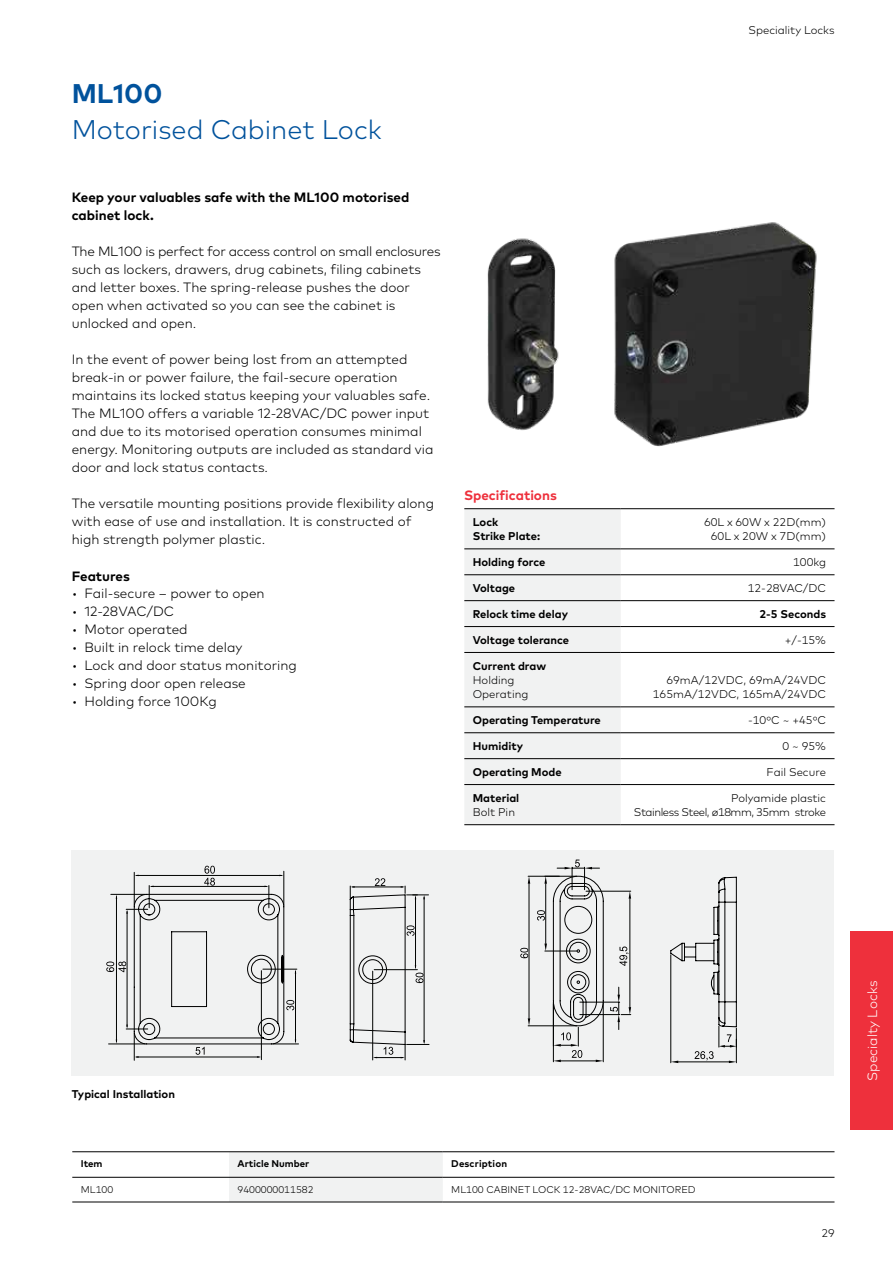
<style>
.page{position:relative;width:893px;height:1263px;background:#fff}
.page>*{position:absolute;margin:0;border:0;box-sizing:border-box;transform-origin:0 0}
.t1{font:300 27px "Mark Pro";color:#00529c}
.t2{font:700 27px "Mark Pro";color:#00529c}
.t3{font:300 13.5px/18px "Mark Pro";color:#000}
.t4{font:700 13.5px/18px "Mark Pro";color:#000}
.t5{font:300 13.5px "Mark Pro";color:#fff}
.t6{font:700 13.5px "Mark Pro";color:#ee303c}
.t7{font:300 11.25px/14.2px "Mark Pro";color:#000;text-align:right}
.t8{font:700 11.25px/14.2px "Mark Pro";color:#000}
.t9{font:300 11.25px/14.2px "Mark Pro";letter-spacing:-.04em;color:#000;text-align:right}
.t10{font:300 9.75px "Mark Pro";color:#000}
.t11{font:700 9.75px "Mark Pro";color:#000}
</style>
<div class="page">
<div style="left:850px;top:932px;width:43px;height:198px;background:#ee303c"></div>
<img style="left:487px;top:222px;width:330px;height:225px">
<div style="left:72px;top:850px;width:762px;height:225px;background:#f1f2f2"></div>
<div style="left:229px;top:1152px;width:214px;height:50px;background:#f1f2f2"></div>
<hr style="left:72px;top:1151px;width:157px;height:1px;background:#000">
<hr style="left:229px;top:1151px;width:214px;height:1px;background:#000">
<hr style="left:443px;top:1151px;width:391px;height:1px;background:#000">
<hr style="left:72px;top:1177px;width:157px;height:1px;background:#000">
<hr style="left:229px;top:1177px;width:214px;height:1px;background:#000">
<hr style="left:443px;top:1177px;width:391px;height:1px;background:#000">
<hr style="left:72px;top:1202px;width:157px;height:1px;background:#000">
<hr style="left:229px;top:1202px;width:214px;height:1px;background:#000">
<hr style="left:443px;top:1202px;width:391px;height:1px;background:#000">
<svg style="left:106px;top:866px;width:193px;height:194px"></svg>
<svg style="left:349px;top:878px;width:80px;height:182px"></svg>
<hr style="left:545px;top:951px;width:32px;height:1px;background:#000200">
<hr style="left:545px;top:884px;width:1px;height:59px;background:#000200">
<svg style="left:544px;top:877px;width:3px;height:7px"></svg>
<svg style="left:544px;top:943px;width:3px;height:8px"></svg>
<svg style="left:537px;top:910px;width:8px;height:11px"></svg>
<hr style="left:528px;top:876px;width:31px;height:1px;background:#000200">
<hr style="left:528px;top:1025px;width:49px;height:1px;background:#000200">
<hr style="left:529px;top:884px;width:1px;height:134px;background:#000200">
<svg style="left:528px;top:876px;width:2px;height:8px"></svg>
<svg style="left:528px;top:1018px;width:2px;height:8px"></svg>
<svg style="left:520px;top:948px;width:8px;height:10px"></svg>
<svg style="left:553px;top:859px;width:51px;height:203px"></svg>
<hr style="left:580px;top:1014px;width:40px;height:1px;background:#000200">
<hr style="left:580px;top:1002px;width:40px;height:1px;background:#000200">
<hr style="left:586px;top:891px;width:45px;height:1px;background:#000200">
<hr style="left:630px;top:899px;width:1px;height:108px;background:#000200">
<svg style="left:610px;top:987px;width:21px;height:42px"></svg>
<svg style="left:629px;top:891px;width:2px;height:8px"></svg>
<svg style="left:619px;top:946px;width:10px;height:20px"></svg>
<svg style="left:670px;top:876px;width:67px;height:187px"></svg>
<div style="left:464px;top:509px;width:157px;height:315px;background:#f1f2f2"></div>
<hr style="left:464px;top:508px;width:157px;height:1px;background:#000">
<hr style="left:621px;top:508px;width:213px;height:1px;background:#000">
<hr style="left:464px;top:549px;width:157px;height:1px;background:#000">
<hr style="left:621px;top:549px;width:213px;height:1px;background:#000">
<hr style="left:464px;top:574px;width:157px;height:1px;background:#000">
<hr style="left:621px;top:574px;width:213px;height:1px;background:#000">
<hr style="left:464px;top:600px;width:157px;height:1px;background:#000">
<hr style="left:621px;top:600px;width:213px;height:1px;background:#000">
<hr style="left:464px;top:626px;width:157px;height:1px;background:#000">
<hr style="left:621px;top:626px;width:213px;height:1px;background:#000">
<hr style="left:464px;top:652px;width:157px;height:1px;background:#000">
<hr style="left:621px;top:652px;width:213px;height:1px;background:#000">
<hr style="left:464px;top:707px;width:157px;height:1px;background:#000">
<hr style="left:621px;top:707px;width:213px;height:1px;background:#000">
<hr style="left:464px;top:732px;width:157px;height:1px;background:#000">
<hr style="left:621px;top:732px;width:213px;height:1px;background:#000">
<hr style="left:464px;top:758px;width:157px;height:1px;background:#000">
<hr style="left:621px;top:758px;width:213px;height:1px;background:#000">
<hr style="left:464px;top:784px;width:157px;height:1px;background:#000">
<hr style="left:621px;top:784px;width:213px;height:1px;background:#000">
<hr style="left:464px;top:824px;width:157px;height:1px;background:#000">
<hr style="left:621px;top:824px;width:213px;height:1px;background:#000">
<h1 class="t2" style="left:72px;top:83px;width:92px">ML100</h1>
<h1 class="t1" style="left:72px;top:119px;width:312px">Motorised Cabinet Lock</h1>
<p class="t4" style="left:72px;top:190px;width:339px">Keep your valuables safe with the ML100 motorised cabinet lock.</p>
<p class="t3" style="left:72px;top:244px;width:370px">The ML100 is perfect for access control on small enclosures such as lockers, drawers, drug cabinets, filing cabinets and letter boxes. The spring-release pushes the door open when activated so you can see the cabinet is unlocked and open.</p>
<p class="t3" style="left:72px;top:352px;width:363px">In the event of power being lost from an attempted break-in or power failure, the fail-secure operation maintains its locked status keeping your valuables safe.<br>The ML100 offers a variable 12-28VAC/DC power input and due to its motorised operation consumes minimal energy. Monitoring outputs are included as standard via door and lock status contacts.</p>
<p class="t3" style="left:72px;top:496px;width:364px">The versatile mounting positions provide flexibility along with ease of use and installation. It is constructed of high strength polymer plastic.</p>
<p class="t4" style="left:72px;top:568px;width:60px">Features</p>
<p class="t3" style="left:72px;top:586px;width:194px">• Fail-secure – power to open</p>
<p class="t3" style="left:72px;top:604px;width:104px">• 12-28VAC/DC</p>
<p class="t3" style="left:72px;top:622px;width:117px">• Motor operated</p>
<p class="t3" style="left:72px;top:640px;width:172px">• Built in relock time delay</p>
<p class="t3" style="left:72px;top:658px;width:227px">• Lock and door status monitoring</p>
<p class="t3" style="left:72px;top:676px;width:176px">• Spring door open release</p>
<p class="t3" style="left:72px;top:694px;width:147px">• Holding force 100Kg</p>
<p class="t6" style="left:464px;top:489px;width:94px">Specifications</p>
<p class="t7" style="left:749px;top:23px;width:87px">Speciality Locks</p>
<p class="t8" style="left:473px;top:516px;width:69px">Lock<br>Strike Plate:</p>
<p class="t7" style="left:704px;top:516px;width:123px">60L x 60W x 22D(mm)<br>60L x 20W x 7D(mm)</p>
<p class="t8" style="left:473px;top:556px;width:74px">Holding force</p>
<p class="t7" style="left:793px;top:556px;width:34px">100kg</p>
<p class="t8" style="left:473px;top:582px;width:44px">Voltage</p>
<p class="t7" style="left:748px;top:582px;width:80px">12-28VAC/DC</p>
<p class="t8" style="left:473px;top:608px;width:97px">Relock time delay</p>
<p class="t8" style="left:759px;top:608px;width:68px">2-5 Seconds</p>
<p class="t8" style="left:473px;top:634px;width:98px">Voltage tolerance</p>
<p class="t7" style="left:785px;top:634px;width:43px">+/-15%</p>
<p class="t8" style="left:473px;top:660px;width:75px">Current draw</p>
<p class="t7" style="left:473px;top:674px;width:57px;text-align:left">Holding<br>Operating</p>
<p class="t7" style="left:653px;top:674px;width:175px">69mA/12VDC, 69mA/24VDC<br>165mA/12VDC, 165mA/24VDC</p>
<p class="t8" style="left:473px;top:714px;width:130px">Operating Temperature</p>
<p class="t7" style="left:748px;top:714px;width:79px">-10ºC ~ +45ºC</p>
<p class="t8" style="left:473px;top:740px;width:52px">Humidity</p>
<p class="t7" style="left:782px;top:740px;width:45px">0 ~ 95%</p>
<p class="t8" style="left:473px;top:766px;width:90px">Operating Mode</p>
<p class="t7" style="left:767px;top:766px;width:61px">Fail Secure</p>
<p class="t8" style="left:473px;top:792px;width:48px">Material</p>
<p class="t7" style="left:473px;top:806px;width:44px">Bolt Pin</p>
<p class="t9" style="left:634px;top:792px;width:194px">Polyamide plastic<br>Stainless Steel, ø18mm, 35mm stroke</p>
<p class="t8" style="left:72px;top:1088px;width:105px">Typical Installation</p>
<p class="t11" style="left:81px;top:1159px;width:23px">Item</p>
<p class="t11" style="left:237px;top:1159px;width:73px">Article Number</p>
<p class="t11" style="left:451px;top:1159px;width:57px">Description</p>
<p class="t10" style="left:81px;top:1186px;width:34px">ML100</p>
<p class="t10" style="left:237px;top:1186px;width:78px">9400000011582</p>
<p class="t10" style="left:451px;top:1186px;width:246px">ML100 CABINET LOCK 12-28VAC/DC MONITORED</p>
<p class="t5" style="left:867px;top:1081px;width:101px;rotate:-90deg">Specialty Locks</p>
<p class="t7" style="left:822px;top:1226px;width:14px">29</p>
</div>
